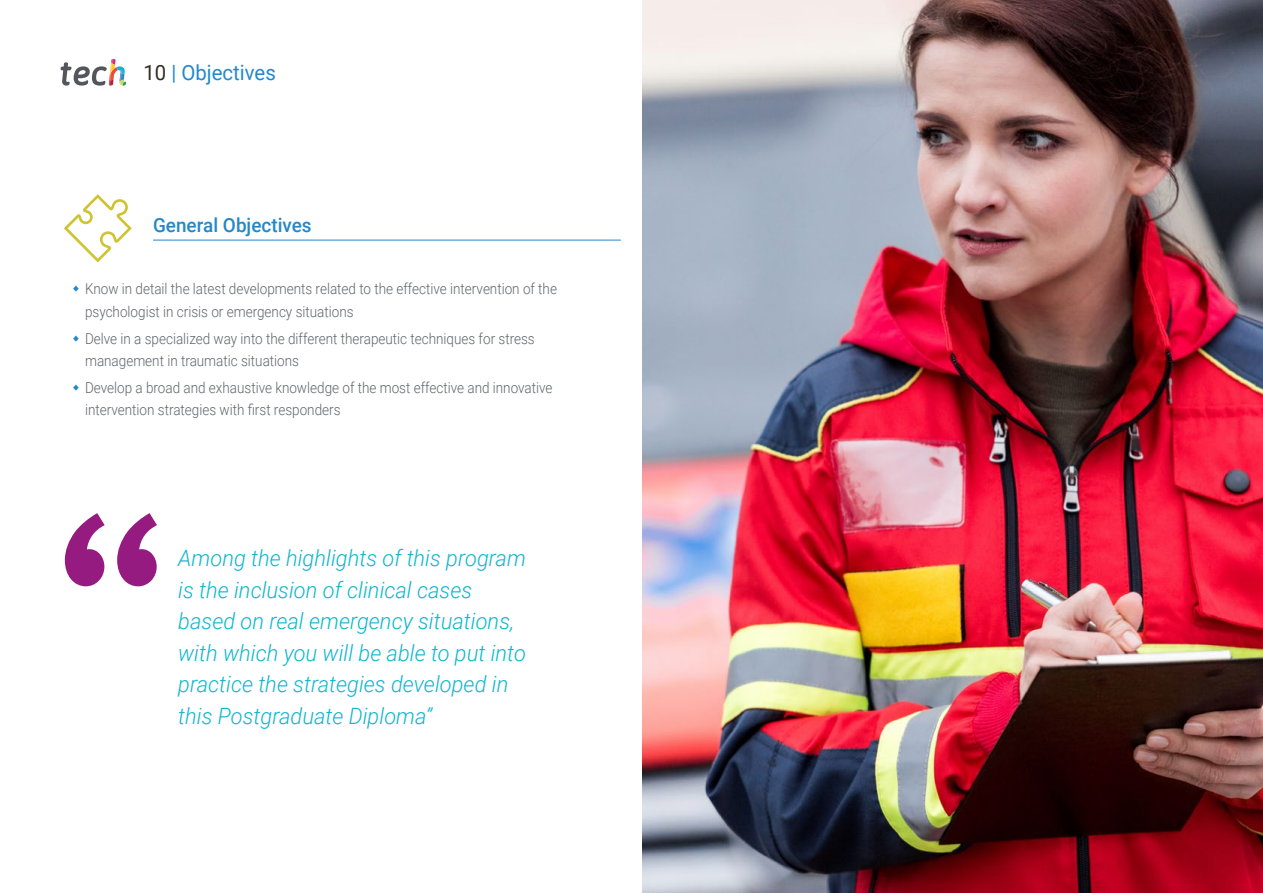
<style>
.page{position:relative;width:1263px;height:893px;background:#fff}
.page>*{position:absolute;margin:0;border:0;box-sizing:border-box;transform-origin:0 0}
.t1{font:italic 300 22.5px/31.5px "Roboto";color:#0fb6cf}
.t2{font:21px "Roboto";color:#2488c9}
.t3{font:500 19.5px "Roboto";color:#2488c9}
.t4{font:300 15px/22.5px "Roboto";color:#61646a;scale:.9 1}
.s1{color:#312e20}
</style>
<div class="page">
<img style="left:642px;top:0;width:621px;height:893px">
<svg style="left:61px;top:59px;width:65px;height:27px"></svg>
<hr style="left:153px;top:240px;width:468px;height:1px;background:#2488c9">
<svg style="left:64px;top:194px;width:68px;height:68px"></svg>
<svg style="left:65px;top:513px;width:92px;height:73px"></svg>
<h2 class="t2" style="left:144px;top:57px;width:134px"><span class="s1">10</span> | Objectives</h2>
<h3 class="t3" style="left:153px;top:211px;width:160px">General Objectives</h3>
<p class="t4" style="left:85px;top:277px;width:526px">Know in detail the latest developments related to the effective intervention of the psychologist in crisis or emergency situations</p>
<p class="t4" style="left:85px;top:326px;width:501px">Delve in a specialized way into the different therapeutic techniques for stress management in traumatic situations</p>
<p class="t4" style="left:85px;top:376px;width:521px">Develop a broad and exhaustive knowledge of the most effective and innovative intervention strategies with first responders</p>
<h1 class="t1" style="left:178px;top:542px;width:349px">Among the highlights of this program is the inclusion of clinical cases based on real emergency situations, with which you will be able to put into practice the strategies developed in this Postgraduate Diploma”</h1>
</div>
